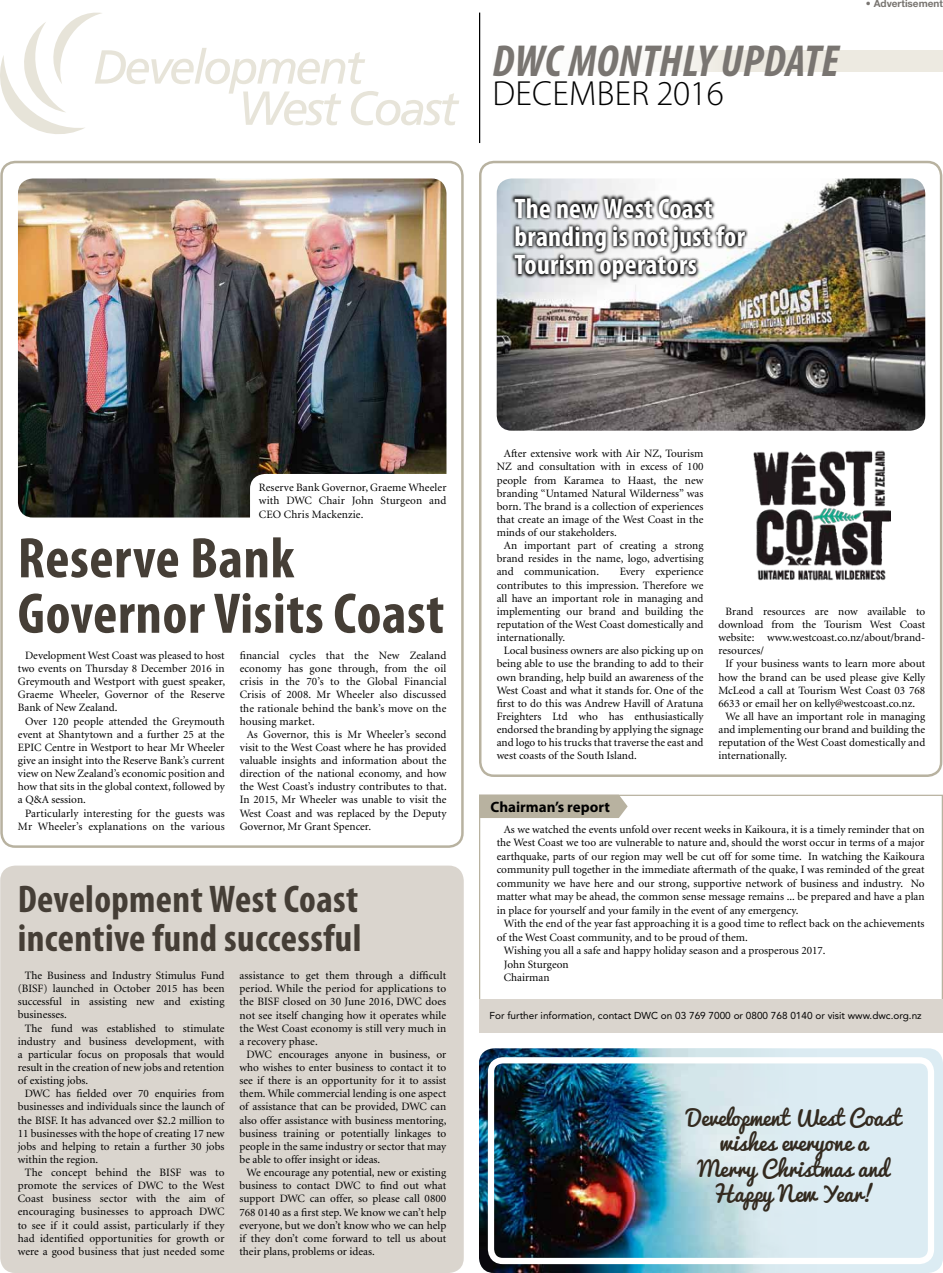
<style>
.page{position:relative;width:943px;height:1273px;background:#fff}
.page>*{position:absolute;margin:0;border:0;box-sizing:border-box;transform-origin:0 0}
.t1{font:700 condensed 57.75px/55.4px "Myriad Pro";letter-spacing:.01em;color:#453e36}
.t2{font:italic 700 condensed 45px "Myriad Pro";letter-spacing:.01em;color:#797571}
.t3{font:700 condensed 38.75px/38.8px "Myriad Pro";letter-spacing:.01em;color:#453e36}
.t4{font:300 35px "Myriad Pro";letter-spacing:.01em;color:#000}
.t5{font:700 condensed 28.38px/28.4px "Myriad Pro";letter-spacing:.01em;color:#fff}
.t6{font:21.25px/25.5px "Pacifico";color:#332a1f;text-align:center}
.t7{font:700 15px "Myriad Pro";color:#000}
.t8{font:11.25px/13.1px "Minion";color:#000;text-align:justify}
.t9{font:10px "Avenir";color:#000}
.t10{font:700 10px "Helvetica Neue LT Std";color:#797571}
</style>
<div class="page">
<div style="left:0;top:865px;width:464px;height:407px;background:#dad5ce;border-radius:15px"></div>
<div style="left:492px;top:50px;width:450px;height:21px;background:#edeae1"></div>
<div style="left:492px;top:50px;width:232px;height:21px;background:#fff"></div>
<hr style="left:479px;top:13px;width:1px;height:130px;background:#000">
<svg style="left:0;top:12px;width:459px;height:122px"></svg>
<div style="left:479px;top:794px;width:148px;height:24px;background:#b8b2a0"></div>
<div style="left:479px;top:998px;width:463px;height:34px;background:#dad5ce"></div>
<img style="left:18px;top:178px;width:428px;height:339px">
<img style="left:496px;top:178px;width:429px;height:253px">
<svg style="left:510px;top:193px;width:237px;height:89px"></svg>
<div style="left:479px;top:161px;width:463px;height:616px;border:2px solid #b8b2a0;border-radius:14px"></div>
<div style="left:0;top:161px;width:463px;height:687px;border:2px solid #b8b2a0;border-radius:14px"></div>
<div style="left:479px;top:1048px;width:463px;height:224px;background:#dcecf3;border-radius:15px"></div>
<img style="left:479px;top:1048px;width:337px;height:224px">
<div style="left:488px;top:1057px;width:446px;height:207px;border:6px solid #fff;border-radius:12px"></div>
<img style="left:753px;top:450px;width:137px;height:131px">
<h2 class="t2" style="left:492px;top:33px;width:347px">DWC MONTHLY UPDATE</h2>
<h3 class="t4" style="left:492px;top:72px;width:233px">DECEMBER 2016</h3>
<p class="t10" style="left:865px;top:-3px;width:79px">• Advertisement</p>
<h3 class="t5" style="left:514px;top:193px;width:232px">The new West Coast branding is not just for<br>Tourism operators</h3>
<p class="t8" style="left:259px;top:481px;width:189px">Reserve Bank Governor, Graeme Wheeler with DWC Chair John Sturgeon and CEO Chris Mackenzie.</p>
<h1 class="t1" style="left:18px;top:529px;width:428px">Reserve Bank<br>Governor Visits Coast</h1>
<p class="t8" style="left:18px;top:649px;width:208px;text-indent:7px">Development West Coast was pleased to host two events on Thursday 8 December 2016 in Greymouth and Westport with guest speaker, Graeme Wheeler, Governor of the Reserve Bank of New Zealand.</p>
<p class="t8" style="left:18px;top:715px;width:208px;text-indent:7px">Over 120 people attended the Greymouth event at Shantytown and a further 25 at the EPIC Centre in Westport to hear Mr Wheeler give an insight into the Reserve Bank’s current view on New Zealand’s economic position and how that sits in the global context, followed by a Q&amp;A session.</p>
<p class="t8" style="left:18px;top:806px;width:208px;text-align:right">Particularly interesting for the guests was<br>Mr Wheeler’s explanations on the various</p>
<p class="t8" style="left:240px;top:649px;width:208px">financial cycles that the New Zealand economy has gone through, from the oil crisis in the 70’s to the Global Financial Crisis of 2008. Mr Wheeler also discussed the rationale behind the bank’s move on the housing market.</p>
<p class="t8" style="left:240px;top:728px;width:208px;text-indent:7px">As Governor, this is Mr Wheeler’s second visit to the West Coast where he has provided valuable insights and information about the direction of the national economy, and how the West Coast’s industry contributes to that.<br>In 2015, Mr Wheeler was unable to visit the West Coast and was replaced by the Deputy Governor, Mr Grant Spencer.</p>
<h3 class="t3" style="left:18px;top:879px;width:345px">Development West Coast incentive fund successful</h3>
<p class="t8" style="left:18px;top:969px;width:208px;text-indent:7px">The Business and Industry Stimulus Fund (BISF) launched in October 2015 has been successful in assisting new and existing businesses.</p>
<p class="t8" style="left:18px;top:1021px;width:208px;text-indent:7px">The fund was established to stimulate industry and business development, with a particular focus on proposals that would result in the creation of new jobs and retention of existing jobs.</p>
<p class="t8" style="left:18px;top:1087px;width:208px;text-indent:7px">DWC has fielded over 70 enquiries from businesses and individuals since the launch of the BISF. It has advanced over $2.2 million to 11 businesses with the hope of creating 17 new jobs and helping to retain a further 30 jobs within the region.</p>
<p class="t8" style="left:18px;top:1166px;width:208px;text-indent:7px">The concept behind the BISF was to promote the services of DWC to the West Coast business sector with the aim of encouraging businesses to approach DWC to see if it could assist, particularly if they had identified opportunities for growth or were a good business that just needed some</p>
<p class="t8" style="left:239px;top:969px;width:208px">assistance to get them through a difficult period. While the period for applications to the BISF closed on 30 June 2016, DWC does not see itself changing how it operates while the West Coast economy is still very much in a recovery phase.</p>
<p class="t8" style="left:239px;top:1048px;width:208px;text-indent:7px">DWC encourages anyone in business, or who wishes to enter business to contact it to see if there is an opportunity for it to assist them. While commercial lending is one aspect of assistance that can be provided, DWC can also offer assistance with business mentoring, business training or potentially linkages to people in the same industry or sector that may be able to offer insight or ideas.</p>
<p class="t8" style="left:239px;top:1166px;width:208px;text-indent:7px">We encourage any potential, new or existing business to contact DWC to find out what support DWC can offer, so please call 0800<br>768 0140 as a first step. We know we can’t help everyone, but we don’t know who we can help if they don’t come forward to tell us about their plans, problems or ideas.</p>
<p class="t8" style="left:496px;top:447px;width:208px;text-indent:7px">After extensive work with Air NZ, Tourism NZ and consultation with in excess of 100 people from Karamea to Haast, the new branding “Untamed Natural Wilderness” was born. The brand is a collection of experiences that create an image of the West Coast in the minds of our stakeholders.</p>
<p class="t8" style="left:496px;top:539px;width:208px;text-indent:7px">An important part of creating a strong brand resides in the name, logo, advertising and communication.</p>
<p class="t8" style="left:496px;top:566px;width:208px;text-indent:123px">Every experience contributes to this impression. Therefore we all have an important role in managing and implementing our brand and building the reputation of the West Coast domestically and internationally.</p>
<p class="t8" style="left:496px;top:644px;width:208px;text-indent:7px">Local business owners are also picking up on being able to use the branding to add to their own branding, help build an awareness of the West Coast and what it stands for. One of the first to do this was Andrew Havill of Aratuna Freighters Ltd who has enthusiastically endorsed the branding by applying the signage and logo to his trucks that traverse the east and west coasts of the South Island.</p>
<p class="t8" style="left:718px;top:605px;width:208px;text-indent:7px">Brand resources are now available to download from the Tourism West Coast website: www.westcoast.co.nz/about/brand&shy;resources/</p>
<p class="t8" style="left:725px;top:657px;width:201px">If your business wants to learn more about</p>
<p class="t8" style="left:718px;top:671px;width:208px">how the brand can be used please give Kelly</p>
<p class="t8" style="left:718px;top:684px;width:208px">McLeod a call at Tourism West Coast 03 768</p>
<p class="t8" style="left:718px;top:697px;width:198px">6633 or email her on kelly@westcoast.co.nz.</p>
<p class="t8" style="left:725px;top:710px;width:201px">We all have an important role in managing</p>
<p class="t8" style="left:718px;top:723px;width:208px">and implementing our brand and building the</p>
<p class="t8" style="left:718px;top:736px;width:208px">reputation of the West Coast domestically and</p>
<p class="t8" style="left:718px;top:749px;width:70px">internationally.</p>
<h3 class="t7" style="left:490px;top:797px;width:121px">Chairman’s report</h3>
<p class="t8" style="left:496px;top:822px;width:429px;line-height:13.5px;text-indent:7px">As we watched the events unfold over recent weeks in Kaikoura, it is a timely reminder that on the West Coast we too are vulnerable to nature and, should the worst occur in terms of a major earthquake, parts of our region may well be cut off for some time. In watching the Kaikoura community pull together in the immediate aftermath of the quake, I was reminded of the great community we have here and our strong, supportive network of business and industry. No matter what may be ahead, the common sense message remains ... be prepared and have a plan in place for yourself and your family in the event of any emergency.</p>
<p class="t8" style="left:504px;top:917px;width:422px">With the end of the year fast approaching it is a good time to reflect back on the achievements</p>
<p class="t8" style="left:496px;top:930px;width:252px">of the West Coast community, and to be proud of them.</p>
<p class="t8" style="left:504px;top:944px;width:323px">Wishing you all a safe and happy holiday season and a prosperous 2017.</p>
<p class="t8" style="left:504px;top:957px;width:66px">John Sturgeon</p>
<p class="t8" style="left:504px;top:971px;width:47px">Chairman</p>
<p class="t9" style="left:489px;top:1010px;width:433px">For further information, contact DWC on 03 769 7000 or 0800 768 0140 or visit www.dwc.org.nz</p>
<h3 class="t6" style="left:686px;top:1104px;width:215px">Development West Coast wishes everyone a<br>Merry Christmas and<br>Happy New Year!</h3>
</div>
